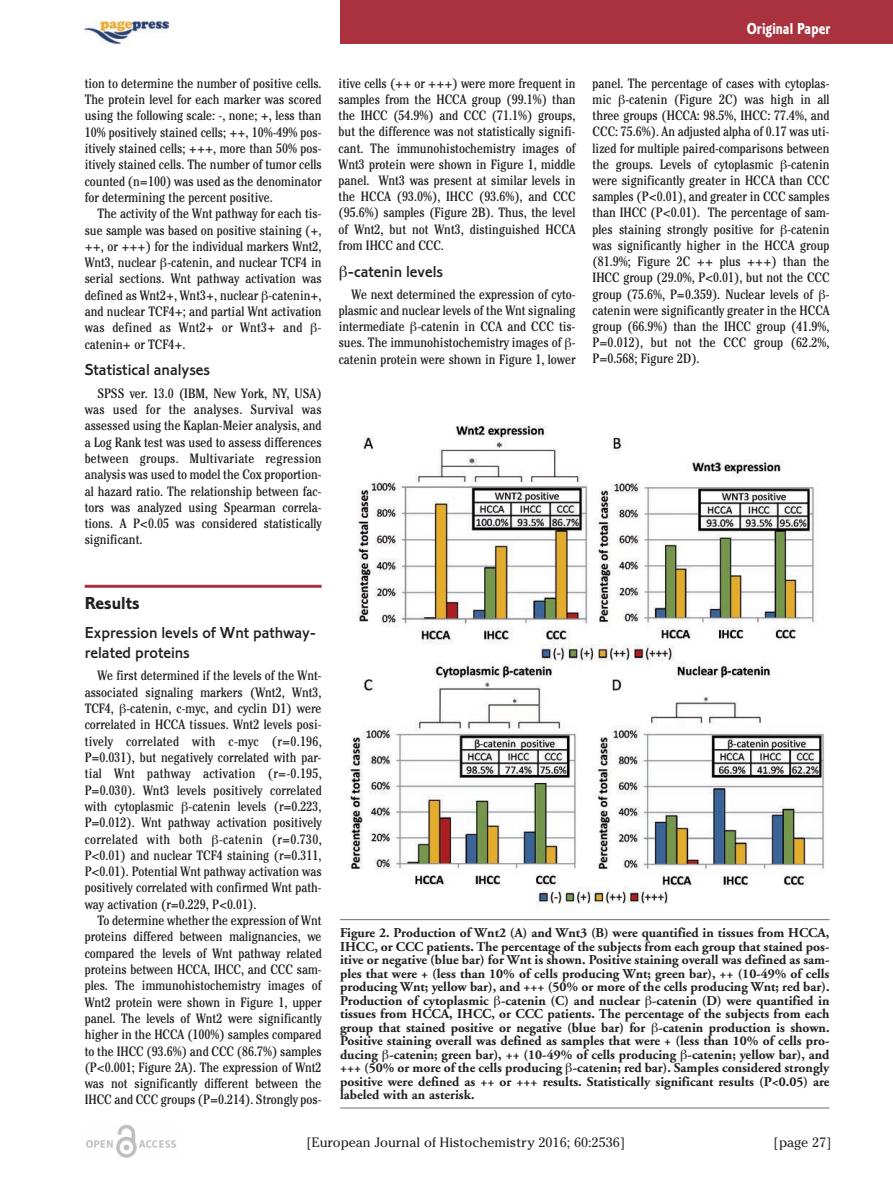
<style>
.page{position:relative;width:893px;height:1193px;background:#fff}
.page>*{position:absolute;margin:0;border:0;box-sizing:border-box;transform-origin:0 0}
.t1{font:18px "Corinthian Bold Plain";color:#231f20}
.t2{font:16.5px/20px "Corinthian Medium Plain";color:#231f20}
.t3{font:16.5px "Corinthian Bold Condensed Plain";color:#fff}
.t4{font:condensed 13.5px/16.4px "Cheltenham";color:#231f20;text-align:justify}
.t5{font:700 13.5px/13.5px "Adobe Garamond";color:#231f20;text-align:justify}
.t6{font:13.5px "Cheltenham";color:#231f20}
</style>
<div class="page">
<div style="left:340px;top:0;width:552px;height:43px;background:#aa323f"></div>
<hr style="left:85px;top:584px;width:236px;height:3px;background:#aa323f">
<img style="left:86px;top:1124px;width:90px;height:34px">
<img style="left:85px;top:20px;width:84px;height:24px">
<hr style="left:340px;top:919px;width:489px;height:1px;background:#6c6d70">
<hr style="left:340px;top:1107px;width:489px;height:1px;background:#6c6d70">
<img style="left:346px;top:425px;width:479px;height:483px">
<p class="t4" style="left:85px;top:76px;width:238px">tion to determine the number of positive cells.<br>The protein level for each marker was scored using the following scale: -, none; +, less than 10% positively stained cells; ++, 10%-49% pos&shy;itively stained cells; +++, more than 50% pos&shy;itively stained cells. The number of tumor cells counted (n=100) was used as the denominator for determining the percent positive.</p>
<p class="t4" style="left:85px;top:207px;width:238px;text-indent:13px">The activity of the Wnt pathway for each tis&shy;sue sample was based on positive staining (+, ++, or +++) for the individual markers Wnt2, Wnt3, nuclear -catenin, and nuclear TCF4 in serial sections. Wnt pathway activation was defined as Wnt2+, Wnt3+, nuclear -catenin+, and nuclear TCF4+; and partial Wnt activation was defined as Wnt2+ or Wnt3+ and - catenin+ or TCF4+.</p>
<p class="t2" style="left:85px;top:361px;width:127px">Statistical analyses</p>
<p class="t4" style="left:85px;top:386px;width:238px;text-indent:13px">SPSS ver. 13.0 (IBM, New York, NY, USA) was used for the analyses. Survival was assessed using the Kaplan-Meier analysis, and a Log Rank test was used to assess differences between groups. Multivariate regression analysis was used to model the Cox proportion&shy;al hazard ratio. The relationship between fac&shy;tors was analyzed using Spearman correla&shy;tions. A P&lt;0.05 was considered statistically significant.</p>
<p class="t3" style="left:746px;top:23px;width:85px">Original Paper</p>
<p class="t4" style="left:338px;top:76px;width:238px">itive cells (++ or +++) were more frequent in samples from the HCCA group (99.1%) than the IHCC (54.9%) and CCC (71.1%) groups, but the difference was not statistically signifi&shy;cant. The immunohistochemistry images of Wnt3 protein were shown in Figure 1, middle panel. Wnt3 was present at similar levels in the HCCA (93.0%), IHCC (93.6%), and CCC (95.6%) samples (Figure 2B). Thus, the level of Wnt2, but not Wnt3, distinguished HCCA from IHCC and CCC.</p>
<p class="t2" style="left:347px;top:263px;width:97px">-catenin levels</p>
<p class="t4" style="left:338px;top:287px;width:238px;text-indent:13px">We next determined the expression of cyto&shy;plasmic and nuclear levels of the Wnt signaling intermediate -catenin in CCA and CCC tis&shy;sues. The immunohistochemistry images of - catenin protein were shown in Figure 1, lower</p>
<p class="t4" style="left:592px;top:76px;width:238px">panel. The percentage of cases with cytoplas&shy;mic -catenin (Figure 2C) was high in all three groups (HCCA: 98.5%, IHCC: 77.4%, and CCC: 75.6%). An adjusted alpha of 0.17 was uti&shy;lized for multiple paired-comparisons between the groups. Levels of cytoplasmic -catenin were significantly greater in HCCA than CCC samples (P&lt;0.01), and greater in CCC samples than IHCC (P&lt;0.01). The percentage of sam&shy;ples staining strongly positive for -catenin was significantly higher in the HCCA group (81.9%; Figure 2C ++ plus +++) than the IHCC group (29.0%, P&lt;0.01), but not the CCC group (75.6%, P=0.359). Nuclear levels of - catenin were significantly greater in the HCCA group (66.9%) than the IHCC group (41.9%, P=0.012), but not the CCC group (62.2%, P=0.568; Figure 2D).</p>
<h1 class="t1" style="left:85px;top:597px;width:56px">Results</h1>
<p class="t2" style="left:85px;top:624px;width:233px">Expression levels of Wnt pathway&shy;related proteins</p>
<p class="t4" style="left:85px;top:669px;width:238px;text-indent:13px">We first determined if the levels of the Wnt&shy;associated signaling markers (Wnt2, Wnt3, TCF4, -catenin, c-myc, and cyclin D1) were correlated in HCCA tissues. Wnt2 levels posi&shy;tively correlated with c-myc (r=0.196, P=0.031), but negatively correlated with par&shy;tial Wnt pathway activation (r=-0.195, P=0.030). Wnt3 levels positively correlated with cytoplasmic -catenin levels (r=0.223, P=0.012). Wnt pathway activation positively correlated with both -catenin (r=0.730, P&lt;0.01) and nuclear TCF4 staining (r=0.311, P&lt;0.01). Potential Wnt pathway activation was positively correlated with confirmed Wnt path&shy;way activation (r=0.229, P&lt;0.01).</p>
<p class="t4" style="left:85px;top:913px;width:238px;text-indent:13px">To determine whether the expression of Wnt proteins differed between malignancies, we compared the levels of Wnt pathway related proteins between HCCA, IHCC, and CCC sam&shy;ples. The immunohistochemistry images of Wnt2 protein were shown in Figure 1, upper panel. The levels of Wnt2 were significantly higher in the HCCA (100%) samples compared to the IHCC (93.6%) and CCC (86.7%) samples (P&lt;0.001; Figure 2A). The expression of Wnt2 was not significantly different between the IHCC and CCC groups (P=0.214). Strongly pos-</p>
<p class="t5" style="left:340px;top:927px;width:491px">Figure 2. Production of Wnt2 (A) and Wnt3 (B) were quantified in tissues from HCCA, IHCC, or CCC patients. The percentage of the subjects from each group that stained pos&shy;itive or negative (blue bar) for Wnt is shown. Positive staining overall was defined as sam&shy;ples that were + (less than 10% of cells producing Wnt; green bar), ++ (10-49% of cells producing Wnt; yellow bar), and +++ (50% or more of the cells producing Wnt; red bar).<br>Production of cytoplasmic -catenin (C) and nuclear -catenin (D) were quantified in tissues from HCCA, IHCC, or CCC patients. The percentage of the subjects from each group that stained positive or negative (blue bar) for -catenin production is shown.<br>Positive staining overall was defined as samples that were + (less than 10% of cells pro&shy;ducing -catenin; green bar), ++ (10-49% of cells producing -catenin; yellow bar), and +++ (50% or more of the cells producing -catenin; red bar). Samples considered strongly positive were defined as ++ or +++ results. Statistically significant results (P&lt;0.05) are labeled with an asterisk.</p>
<p class="t6" style="left:306px;top:1134px;width:320px">[European Journal of Histochemistry 2016; 60:2536]</p>
<p class="t6" style="left:773px;top:1134px;width:59px">[page 27]</p>
</div>
